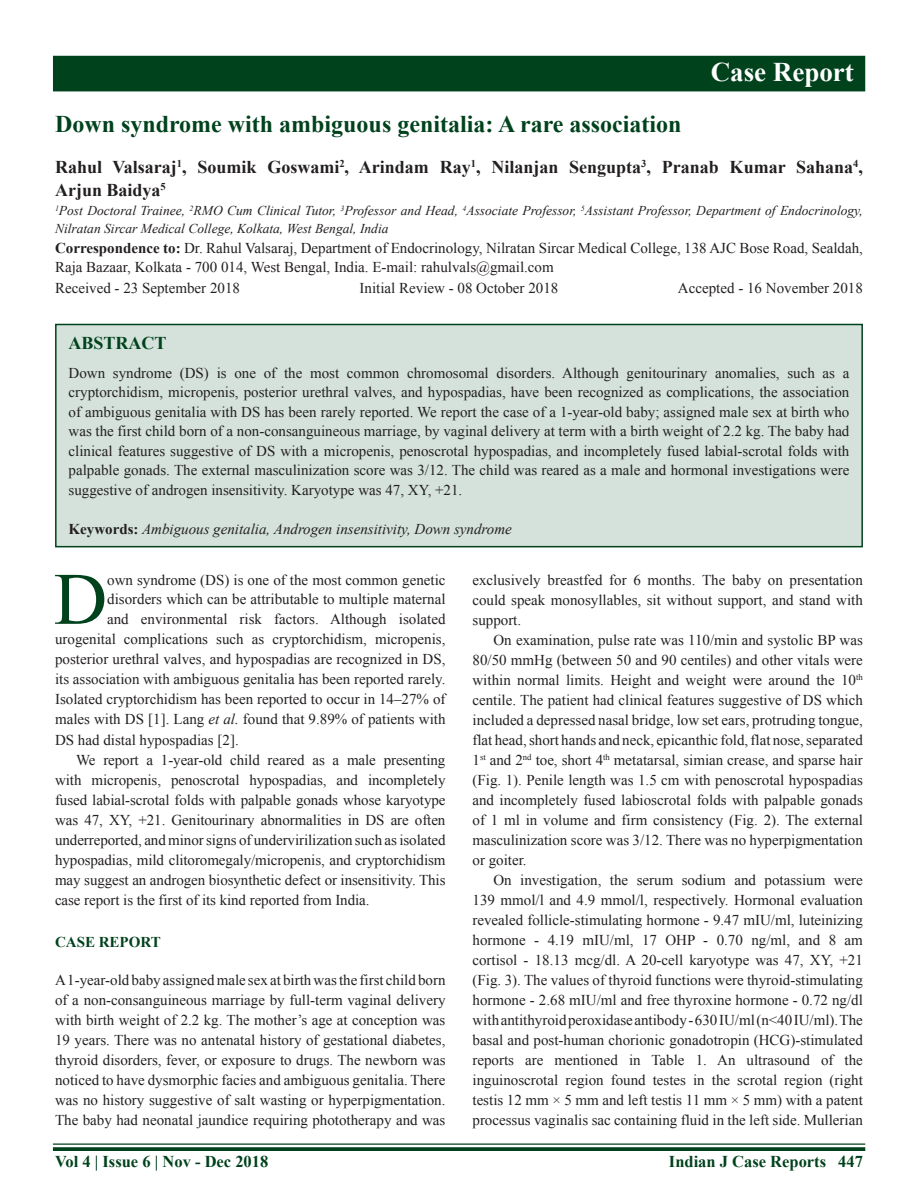
<style>
.page{position:relative;width:918px;height:1188px;background:#fff}
.page>*{position:absolute;margin:0;border:0;box-sizing:border-box;transform-origin:0 0}
.DROP_CAP_TX{font:73.95px "Times New Roman";color:#00421c}
.AH{font:700 27px "Times New Roman";color:#fff}
.AT{font:700 24px "Times New Roman";color:#00421c}
.AU{font:700 18px/22.5px "Times New Roman";color:#231f20}
.ABSH{font:700 18px "Times New Roman";color:#00421c}
.RF{font:700 16.5px "Times New Roman";color:#00421c}
.TX{font:15px/20px "Times New Roman";color:#231f20;text-align:justify}
.ABS{font:15px/19.5px "Times New Roman";color:#231f20;text-align:justify}
.TXFL{font:15px/20.1px "Times New Roman";color:#231f20;text-align:justify}
.DROP_CAP_TX-2{font:15px "Times New Roman";color:#231f20}
.ADD{font:15px/19.5px "Times New Roman";color:#231f20}
.HIS{font:15px "Times New Roman";color:#231f20}
.KWD{font:italic 15px "Times New Roman";color:#231f20}
.t1{font:700 15px "Times New Roman";color:#00421c}
.AFF{font:italic 13.5px/18px "Times New Roman";color:#231f20}
.s1{font-weight:700}
.s2{font-weight:700;font-style:normal}
.s3{font-style:italic}
</style>
<div class="page">
<hr style="left:53px;top:1143px;width:812px;height:2px;background:#00421c">
<svg style="left:53px;top:1147px;width:812px;height:4px;background:#0f4d29"></svg>
<div style="left:53px;top:56px;width:812px;height:35px;background:#00421c"></div>
<div style="left:56px;top:324px;width:806px;height:223px;background:#d4e2db"></div>
<div style="left:55px;top:324px;width:808px;height:223px;border:2px solid #00421c"></div>
<p class="AH" style="left:711px;top:53px;width:145px">Case Report</p>
<p class="AT" style="left:55px;top:107px;width:628px">Down syndrome with ambiguous genitalia: A rare association</p>
<p class="AU" style="left:55px;top:155px;width:809px">Rahul Valsaraj<sup>1</sup>, Soumik Goswami<sup>2</sup>, Arindam Ray<sup>1</sup>, Nilanjan Sengupta<sup>3</sup>, Pranab Kumar Sahana<sup>4</sup>,<br>Arjun Baidya<sup>5</sup></p>
<p class="AFF" style="left:55px;top:201px;width:809px"><sup>1</sup>Post Doctoral Trainee, <sup>2</sup>RMO Cum Clinical Tutor, <sup>3</sup>Professor and Head, <sup>4</sup>Associate Professor, <sup>5</sup>Assistant Professor, Department of Endocrinology,<br>Nilratan Sircar Medical College, Kolkata, West Bengal, India</p>
<p class="ADD" style="left:55px;top:238px;width:809px"><span class="s1">Correspondence to:</span> Dr. Rahul Valsaraj, Department of Endocrinology, Nilratan Sircar Medical College, 138 AJC Bose Road, Sealdah,<br>Raja Bazaar, Kolkata - 700 014, West Bengal, India. E-mail: rahulvals@gmail.com</p>
<p class="HIS" style="left:55px;top:277px;width:186px">Received - 23 September 2018</p>
<p class="HIS" style="left:360px;top:277px;width:200px">Initial Review - 08 October 2018</p>
<p class="HIS" style="left:678px;top:277px;width:186px">Accepted - 16 November 2018</p>
<p class="ABSH" style="left:69px;top:331px;width:100px">ABSTRACT</p>
<p class="ABS" style="left:69px;top:363px;width:782px">Down syndrome (DS) is one of the most common chromosomal disorders. Although genitourinary anomalies, such as a cryptorchidism, micropenis, posterior urethral valves, and hypospadias, have been recognized as complications, the association of ambiguous genitalia with DS has been rarely reported. We report the case of a 1-year-old baby; assigned male sex at birth who was the first child born of a non-consanguineous marriage, by vaginal delivery at term with a birth weight of 2.2 kg. The baby had clinical features suggestive of DS with a micropenis, penoscrotal hypospadias, and incompletely fused labial-scrotal folds with palpable gonads. The external masculinization score was 3/12. The child was reared as a male and hormonal investigations were suggestive of androgen insensitivity. Karyotype was 47, XY, +21.</p>
<p class="KWD" style="left:69px;top:519px;width:445px"><span class="s2">Keywords:</span> Ambiguous genitalia, Androgen insensitivity, Down syndrome</p>
<p class="DROP_CAP_TX" style="left:54px;top:549px;width:55px">D</p>
<p class="DROP_CAP_TX-2" style="left:107px;top:570px;width:340px">own syndrome (DS) is one of the most common genetic</p>
<p class="DROP_CAP_TX-2" style="left:107px;top:589px;width:340px">disorders which can be attributable to multiple maternal</p>
<p class="DROP_CAP_TX-2" style="left:107px;top:609px;width:340px">and environmental risk factors. Although isolated</p>
<p class="DROP_CAP_TX-2" style="left:55px;top:629px;width:392px">urogenital complications such as cryptorchidism, micropenis,</p>
<p class="DROP_CAP_TX-2" style="left:55px;top:649px;width:392px">posterior urethral valves, and hypospadias are recognized in DS,</p>
<p class="DROP_CAP_TX-2" style="left:55px;top:669px;width:392px">its association with ambiguous genitalia has been reported rarely.</p>
<p class="DROP_CAP_TX-2" style="left:55px;top:689px;width:392px">Isolated cryptorchidism has been reported to occur in 14–27% of</p>
<p class="DROP_CAP_TX-2" style="left:55px;top:709px;width:392px">males with DS [1]. Lang <span class="s3">et al.</span> found that 9.89% of patients with</p>
<p class="DROP_CAP_TX-2" style="left:55px;top:729px;width:185px">DS had distal hypospadias [2].</p>
<p class="TX" style="left:55px;top:749px;width:392px;text-indent:21px">We report a 1-year-old child reared as a male presenting with micropenis, penoscrotal hypospadias, and incompletely fused labial-scrotal folds with palpable gonads whose karyotype was 47, XY, +21. Genitourinary abnormalities in DS are often underreported, and minor signs of undervirilization such as isolated hypospadias, mild clitoromegaly/micropenis, and cryptorchidism may suggest an androgen biosynthetic defect or insensitivity. This case report is the first of its kind reported from India.</p>
<h1 class="t1" style="left:55px;top:931px;width:107px">CASE REPORT</h1>
<p class="TXFL" style="left:55px;top:969px;width:392px">A 1-year-old baby assigned male sex at birth was the first child born of a non-consanguineous marriage by full-term vaginal delivery with birth weight of 2.2 kg. The mother’s age at conception was 19 years. There was no antenatal history of gestational diabetes, thyroid disorders, fever, or exposure to drugs. The newborn was noticed to have dysmorphic facies and ambiguous genitalia. There was no history suggestive of salt wasting or hyperpigmentation.<br>The baby had neonatal jaundice requiring phototherapy and was</p>
<p class="TXFL" style="left:472px;top:570px;width:392px">exclusively breastfed for 6 months. The baby on presentation could speak monosyllables, sit without support, and stand with support.</p>
<p class="TX" style="left:472px;top:630px;width:392px;text-indent:21px">On examination, pulse rate was 110/min and systolic BP was 80/50 mmHg (between 50 and 90 centiles) and other vitals were within normal limits. Height and weight were around the 10<sup>th </sup>centile. The patient had clinical features suggestive of DS which included a depressed nasal bridge, low set ears, protruding tongue, flat head, short hands and neck, epicanthic fold, flat nose, separated 1<sup>st</sup> and 2<sup>nd</sup> toe, short 4<sup>th</sup> metatarsal, simian crease, and sparse hair (Fig. 1). Penile length was 1.5 cm with penoscrotal hypospadias and incompletely fused labioscrotal folds with palpable gonads of 1 ml in volume and firm consistency (Fig. 2). The external masculinization score was 3/12. There was no hyperpigmentation or goiter.</p>
<p class="TX" style="left:472px;top:870px;width:392px;text-indent:21px">On investigation, the serum sodium and potassium were 139 mmol/l and 4.9 mmol/l, respectively. Hormonal evaluation revealed follicle-stimulating hormone - 9.47 mIU/ml, luteinizing hormone - 4.19 mIU/ml, 17 OHP - 0.70 ng/ml, and 8 am cortisol - 18.13 mcg/dl. A 20-cell karyotype was 47, XY, +21 (Fig. 3). The values of thyroid functions were thyroid-stimulating hormone - 2.68 mIU/ml and free thyroxine hormone - 0.72 ng/dl with antithyroid peroxidase antibody -630IU/ml (n&lt;40IU/ml). The basal and post-human chorionic gonadotropin (HCG)-stimulated reports are mentioned in Table 1. An ultrasound of the inguinoscrotal region found testes in the scrotal region (right testis 12 mm × 5 mm and left testis 11 mm × 5 mm) with a patent processus vaginalis sac containing fluid in the left side. Mullerian</p>
<p class="RF" style="left:55px;top:1150px;width:215px">Vol 4 | Issue 6 | Nov - Dec 2018</p>
<p class="RF" style="left:669px;top:1150px;width:195px">Indian J Case Reports 447</p>
</div>
